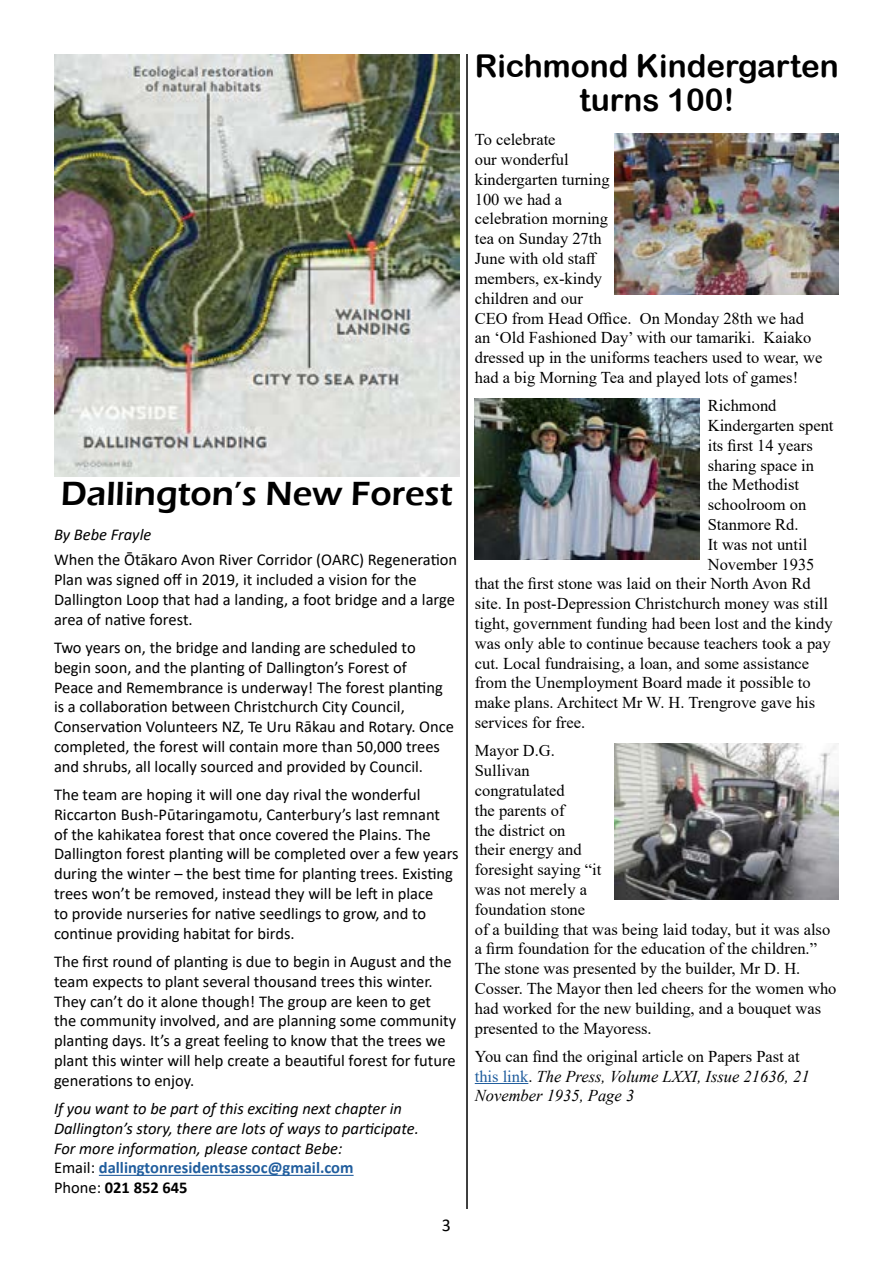
<style>
.page{position:relative;width:893px;height:1263px;background:#fff}
.page>*{position:absolute;margin:0;border:0;box-sizing:border-box;transform-origin:0 0}
.t1{font:600 34.5px "Eras ITC";color:#000}
.t2{font:31.5px/34.5px "Arial Rounded MT Bold";color:#000;text-align:center}
.t3{font:18px "Calibri";color:#000}
.t4{font:16.5px/19.8px "Calibri";color:#000}
.t5{font:16.5px/19.8px "Times New Roman";color:#000}
.t6{font:italic 16.5px/19.8px "Calibri";color:#000}
.t7{font:italic 16.5px/19.8px "Times New Roman";color:#000}
.s1{font-style:normal}
.s2{font-weight:700;font-style:normal;color:#215e9e}
.s3{font-weight:700;font-style:normal}
.s4{font-style:normal;color:#215e9e}
</style>
<div class="page">
<hr style="left:99px;top:1175px;width:255px;height:1px;background:#215e9e">
<hr style="left:475px;top:1083px;width:53px;height:1px;background:#215e9e">
<img style="left:614px;top:743px;width:225px;height:156px">
<img style="left:614px;top:134px;width:225px;height:160px">
<img style="left:475px;top:398px;width:224px;height:161px">
<img style="left:54px;top:54px;width:405px;height:422px">
<hr style="left:466px;top:54px;width:2px;height:1155px;background:#000">
<h1 class="t1" style="left:61px;top:474px;width:393px">Dallington’s New Forest</h1>
<p class="t6" style="left:54px;top:523px;width:99px">By Bebe Frayle</p>
<p class="t4" style="left:54px;top:549px;width:405px">When the Ōtākaro Avon River Corridor (OARC) Regeneration Plan was signed off in 2019, it included a vision for the Dallington Loop that had a landing, a foot bridge and a large area of native forest.</p>
<p class="t4" style="left:54px;top:637px;width:402px">Two years on, the bridge and landing are scheduled to begin soon, and the planting of Dallington’s Forest of<br>Peace and Remembrance is underway! The forest planting is a collaboration between Christchurch City Council, Conservation Volunteers NZ, Te Uru Rākau and Rotary. Once completed, the forest will contain more than 50,000 trees and shrubs, all locally sourced and provided by Council.</p>
<p class="t4" style="left:54px;top:784px;width:406px">The team are hoping it will one day rival the wonderful Riccarton Bush-Pūtaringamotu, Canterbury’s last remnant<br>of the kahikatea forest that once covered the Plains. The Dallington forest planting will be completed over a few years during the winter – the best time for planting trees. Existing trees won’t be removed, instead they will be left in place<br>to provide nurseries for native seedlings to grow, and to continue providing habitat for birds.</p>
<p class="t4" style="left:54px;top:951px;width:404px">The first round of planting is due to begin in August and the team expects to plant several thousand trees this winter.<br>They can’t do it alone though! The group are keen to get the community involved, and are planning some community planting days. It’s a great feeling to know that the trees we plant this winter will help create a beautiful forest for future generations to enjoy.</p>
<p class="t6" style="left:54px;top:1098px;width:366px">If you want to be part of this exciting next chapter in Dallington’s story, there are lots of ways to participate.<br>For more information, please contact Bebe:<br><span class="s1">Email:</span> <span class="s2">dallingtonresidentsassoc@gmail.com<br></span><span class="s1">Phone:</span> <span class="s3">021 852 645</span></p>
<p class="t3" style="left:442px;top:1212px;width:11px">3</p>
<h2 class="t2" style="left:475px;top:48px;width:366px">Richmond Kindergarten turns 100!</h2>
<p class="t5" style="left:475px;top:129px;width:349px">To celebrate<br>our wonderful<br>kindergarten turning<br>100 we had a<br>celebration morning<br>tea on Sunday 27th<br>June with old staff<br>members, ex-kindy<br>children and our<br>CEO from Head Office. On Monday 28th we had an ‘Old Fashioned Day’ with our tamariki. Kaiako dressed up in the uniforms teachers used to wear, we had a big Morning Tea and played lots of games!</p>
<p class="t5" style="left:708px;top:395px;width:70px">Richmond</p>
<p class="t5" style="left:708px;top:415px;width:127px">Kindergarten spent</p>
<p class="t5" style="left:708px;top:435px;width:106px">its first 14 years</p>
<p class="t5" style="left:708px;top:455px;width:108px">sharing space in</p>
<p class="t5" style="left:708px;top:474px;width:93px">the Methodist</p>
<p class="t5" style="left:708px;top:494px;width:100px">schoolroom on</p>
<p class="t5" style="left:708px;top:514px;width:92px">Stanmore Rd.</p>
<p class="t5" style="left:708px;top:534px;width:101px">It was not until</p>
<p class="t5" style="left:708px;top:554px;width:108px">November 1935</p>
<p class="t5" style="left:475px;top:573px;width:338px">that the first stone was laid on their North Avon Rd</p>
<p class="t5" style="left:475px;top:593px;width:355px">site. In post-Depression Christchurch money was still</p>
<p class="t5" style="left:475px;top:613px;width:359px">tight, government funding had been lost and the kindy</p>
<p class="t5" style="left:475px;top:633px;width:358px">was only able to continue because teachers took a pay</p>
<p class="t5" style="left:475px;top:653px;width:336px">cut. Local fundraising, a loan, and some assistance</p>
<p class="t5" style="left:475px;top:672px;width:337px">from the Unemployment Board made it possible to</p>
<p class="t5" style="left:475px;top:692px;width:342px">make plans. Architect Mr W. H. Trengrove gave his</p>
<p class="t5" style="left:475px;top:712px;width:112px">services for free.</p>
<p class="t5" style="left:475px;top:740px;width:363px">Mayor D.G.<br>Sullivan<br>congratulated<br>the parents of<br>the district on<br>their energy and<br>foresight saying “it<br>was not merely a<br>foundation stone<br>of a building that was being laid today, but it was also a firm foundation for the education of the children.”<br>The stone was presented by the builder, Mr D. H.<br>Cosser. The Mayor then led cheers for the women who had worked for the new building, and a bouquet was presented to the Mayoress.</p>
<p class="t7" style="left:475px;top:1046px;width:336px"><span class="s1">You can find the original article on Papers Past at </span><span class="s4">this link</span><span class="s1">.</span> The Press, Volume LXXI, Issue 21636, 21<br>November 1935, Page 3</p>
</div>
